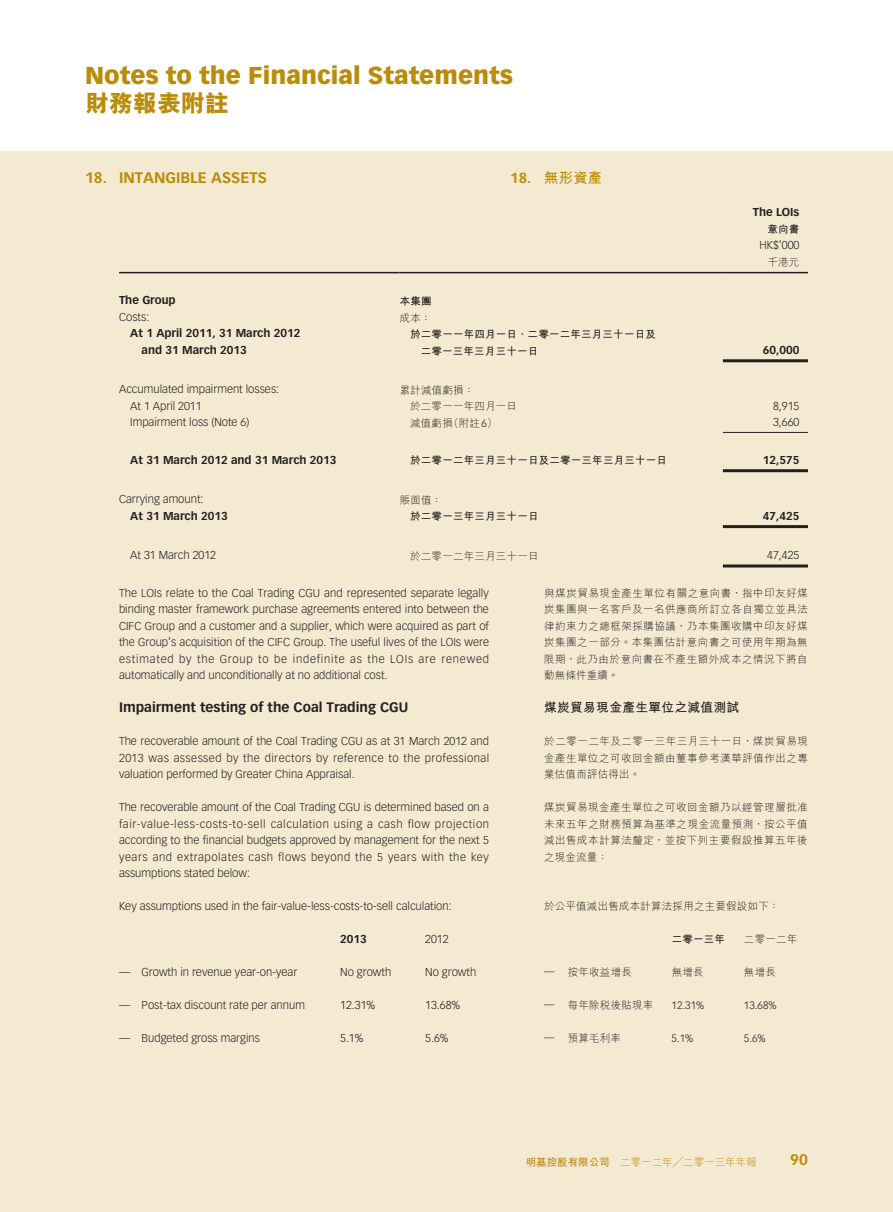
<style>
.page{position:relative;width:893px;height:1212px;background:#fff}
.page>*{position:absolute;margin:0;border:0;box-sizing:border-box;transform-origin:0 0}
.t1{font:900 24px "Vectora LT Std";color:#bb8c07}
.t2{font:800 24px "M Hei HK";color:#bb8c07}
.t3{font:700 15px "Vectora LT Std";color:#bb8c07}
.t4{font:700 14.25px "M Hei HK";color:#bb8c07}
.t5{font:700 13.5px "Vectora LT Std";color:#231f20}
.t6{font:700 12.75px "M Hei HK";letter-spacing:.02em;color:#231f20}
.t7{font:300 11.25px/16.5px "Vectora LT Std";color:#231f20;text-align:justify}
.t8{font:700 11.25px/16.5px "Vectora LT Std";color:#231f20}
.t9{font:300 10.5px/16.5px "M Hei HK";letter-spacing:.05em;color:#231f20;text-align:justify}
.t10{font:700 10.5px/16.5px "M Hei HK";letter-spacing:.02em;color:#231f20}
.t11{font:300 10.5px "M Hei HK";letter-spacing:.02em;color:#231f20}
.t12{font:300 10.5px "M Hei HK";color:#bb8c07}
.t13{font:300 10.5px "Vectora LT Std";color:#231f20}
.s1{font-family:"Vectora LT Std"}
.s2{font-weight:700}
</style>
<div class="page">
<div style="left:0;top:151px;width:893px;height:1061px;background:#f4e9d1"></div>
<hr style="left:119px;top:272px;width:281px;height:1px;background:#231f20">
<hr style="left:400px;top:272px;width:323px;height:1px;background:#231f20">
<hr style="left:723px;top:272px;width:85px;height:1px;background:#231f20">
<hr style="left:723px;top:359px;width:85px;height:3px;background:#231f20">
<hr style="left:723px;top:432px;width:85px;height:1px;background:#231f20">
<hr style="left:723px;top:469px;width:85px;height:3px;background:#231f20">
<hr style="left:723px;top:525px;width:85px;height:3px;background:#231f20">
<hr style="left:723px;top:564px;width:85px;height:3px;background:#231f20">
<h1 class="t1" style="left:85px;top:60px;width:430px">Notes to the Financial Statements</h1>
<h1 class="t2" style="left:85px;top:91px;width:145px">財務報表附註</h1>
<h2 class="t3" style="left:85px;top:168px;width:183px">18. INTANGIBLE ASSETS</h2>
<p class="t4" style="left:510px;top:167px;width:93px"><span class="s1">18.</span> 無形資產</p>
<p class="t8" style="left:119px;top:292px;width:58px">The Group</p>
<p class="t10" style="left:400px;top:292px;width:33px">本集團</p>
<p class="t7" style="left:119px;top:309px;width:32px">Costs:</p>
<p class="t9" style="left:400px;top:309px;width:33px">成本：</p>
<p class="t8" style="left:142px;top:325px;width:160px;text-indent:-11px">At 1 April 2011, 31 March 2012 and 31 March 2013</p>
<p class="t10" style="left:421px;top:325px;width:237px;text-indent:-11px">於二零一一年四月一日、二零一二年三月三十一日及二零一三年三月三十一日</p>
<p class="t8" style="left:753px;top:203px;width:48px">The LOIs</p>
<p class="t10" style="left:767px;top:220px;width:33px">意向書</p>
<p class="t7" style="left:760px;top:236px;width:41px">HK$’000</p>
<p class="t9" style="left:767px;top:253px;width:33px">千港元</p>
<p class="t8" style="left:763px;top:342px;width:38px">60,000</p>
<p class="t7" style="left:119px;top:381px;width:162px">Accumulated impairment losses:</p>
<p class="t9" style="left:400px;top:382px;width:76px">累計減值虧損：</p>
<p class="t7" style="left:130px;top:398px;width:73px">At 1 April 2011</p>
<p class="t11" style="left:410px;top:401px;width:108px">於二零一一年四月一日</p>
<p class="t7" style="left:773px;top:398px;width:28px">8,915</p>
<p class="t7" style="left:130px;top:414px;width:121px">Impairment loss (Note 6)</p>
<p class="t9" style="left:410px;top:415px;width:89px">減值虧損（附註<span class="s1">6</span>）</p>
<p class="t7" style="left:773px;top:414px;width:28px">3,660</p>
<p class="t8" style="left:130px;top:452px;width:208px">At 31 March 2012 and 31 March 2013</p>
<p class="t10" style="left:410px;top:451px;width:258px">於二零一二年三月三十一日及二零一三年三月三十一日</p>
<p class="t8" style="left:763px;top:452px;width:38px">12,575</p>
<p class="t7" style="left:119px;top:491px;width:86px">Carrying amount:</p>
<p class="t9" style="left:400px;top:492px;width:44px">賬面值：</p>
<p class="t8" style="left:130px;top:507px;width:99px">At 31 March 2013</p>
<p class="t10" style="left:410px;top:507px;width:130px">於二零一三年三月三十一日</p>
<p class="t8" style="left:763px;top:507px;width:38px">47,425</p>
<p class="t7" style="left:130px;top:547px;width:87px">At 31 March 2012</p>
<p class="t11" style="left:410px;top:550px;width:130px">於二零一二年三月三十一日</p>
<p class="t7" style="left:767px;top:547px;width:34px">47,425</p>
<p class="t7" style="left:119px;top:585px;width:372px">The LOIs relate to the Coal Trading CGU and represented separate legally binding master framework purchase agreements entered into between the CIFC Group and a customer and a supplier, which were acquired as part of the Group’s acquisition of the CIFC Group. The useful lives of the LOIs were estimated by the Group to be indefinite as the LOIs are renewed automatically and unconditionally at no additional cost.</p>
<p class="t5" style="left:119px;top:699px;width:291px">Impairment testing of the Coal Trading CGU</p>
<p class="t7" style="left:119px;top:733px;width:372px">The recoverable amount of the Coal Trading CGU as at 31 March 2012 and 2013 was assessed by the directors by reference to the professional valuation performed by Greater China Appraisal.</p>
<p class="t7" style="left:119px;top:799px;width:371px">The recoverable amount of the Coal Trading CGU is determined based on a fair-value-less-costs-to-sell calculation using a cash flow projection according to the financial budgets approved by management for the next 5 years and extrapolates cash flows beyond the 5 years with the key assumptions stated below:</p>
<p class="t7" style="left:119px;top:898px;width:334px">Key assumptions used in the fair-value-less-costs-to-sell calculation:</p>
<p class="t8" style="left:340px;top:931px;width:28px">2013</p>
<p class="t7" style="left:425px;top:931px;width:25px">2012</p>
<p class="t7" style="left:119px;top:964px;width:180px">— Growth in revenue year-on-year</p>
<p class="t7" style="left:340px;top:964px;width:53px">No growth</p>
<p class="t7" style="left:425px;top:964px;width:53px">No growth</p>
<p class="t7" style="left:119px;top:997px;width:187px">— Post-tax discount rate per annum</p>
<p class="t7" style="left:340px;top:997px;width:37px">12.31%</p>
<p class="t7" style="left:425px;top:997px;width:37px">13.68%</p>
<p class="t7" style="left:119px;top:1030px;width:142px">— Budgeted gross margins</p>
<p class="t7" style="left:340px;top:1030px;width:25px">5.1%</p>
<p class="t7" style="left:425px;top:1030px;width:25px">5.6%</p>
<p class="t9" style="left:544px;top:585px;width:265px">與煤炭貿易現金產生單位有關之意向書，指中印友好煤炭集團與一名客戶及一名供應商所訂立各自獨立並具法律約束力之總框架採購協議，乃本集團收購中印友好煤炭集團之一部分。本集團估計意向書之可使用年期為無限期，此乃由於意向書在不產生額外成本之情況下將自動無條件重續。</p>
<p class="t6" style="left:544px;top:698px;width:196px">煤炭貿易現金產生單位之減值測試</p>
<p class="t9" style="left:544px;top:733px;width:265px">於二零一二年及二零一三年三月三十一日，煤炭貿易現金產生單位之可收回金額由董事參考漢華評值作出之專業估值而評估得出。</p>
<p class="t9" style="left:544px;top:799px;width:265px">煤炭貿易現金產生單位之可收回金額乃以經管理層批准未來五年之財務預算為基準之現金流量預測，按公平值減出售成本計算法釐定，並按下列主要假設推算五年後之現金流量：</p>
<p class="t11" style="left:544px;top:901px;width:237px">於公平值減出售成本計算法採用之主要假設如下：</p>
<p class="t10" style="left:672px;top:930px;width:55px">二零一三年</p>
<p class="t9" style="left:744px;top:931px;width:55px">二零一二年</p>
<p class="t9" style="left:544px;top:964px;width:89px"><span class="s1">—</span> 按年收益增長</p>
<p class="t9" style="left:672px;top:964px;width:33px">無增長</p>
<p class="t9" style="left:744px;top:964px;width:33px">無增長</p>
<p class="t11" style="left:544px;top:1000px;width:111px"><sup>—</sup> 每年除稅後貼現率</p>
<p class="t13" style="left:672px;top:999px;width:34px">12.31%</p>
<p class="t13" style="left:744px;top:999px;width:34px">13.68%</p>
<p class="t9" style="left:544px;top:1030px;width:79px"><sup>—</sup> 預算毛利率</p>
<p class="t13" style="left:672px;top:1032px;width:23px">5.1%</p>
<p class="t13" style="left:744px;top:1032px;width:23px">5.6%</p>
<p class="t12" style="left:526px;top:1156px;width:232px"><span class="s2">明基控股有限公司</span>　二零一二年╱二零一三年年報</p>
<h2 class="t3" style="left:790px;top:1151px;width:19px">90</h2>
</div>
